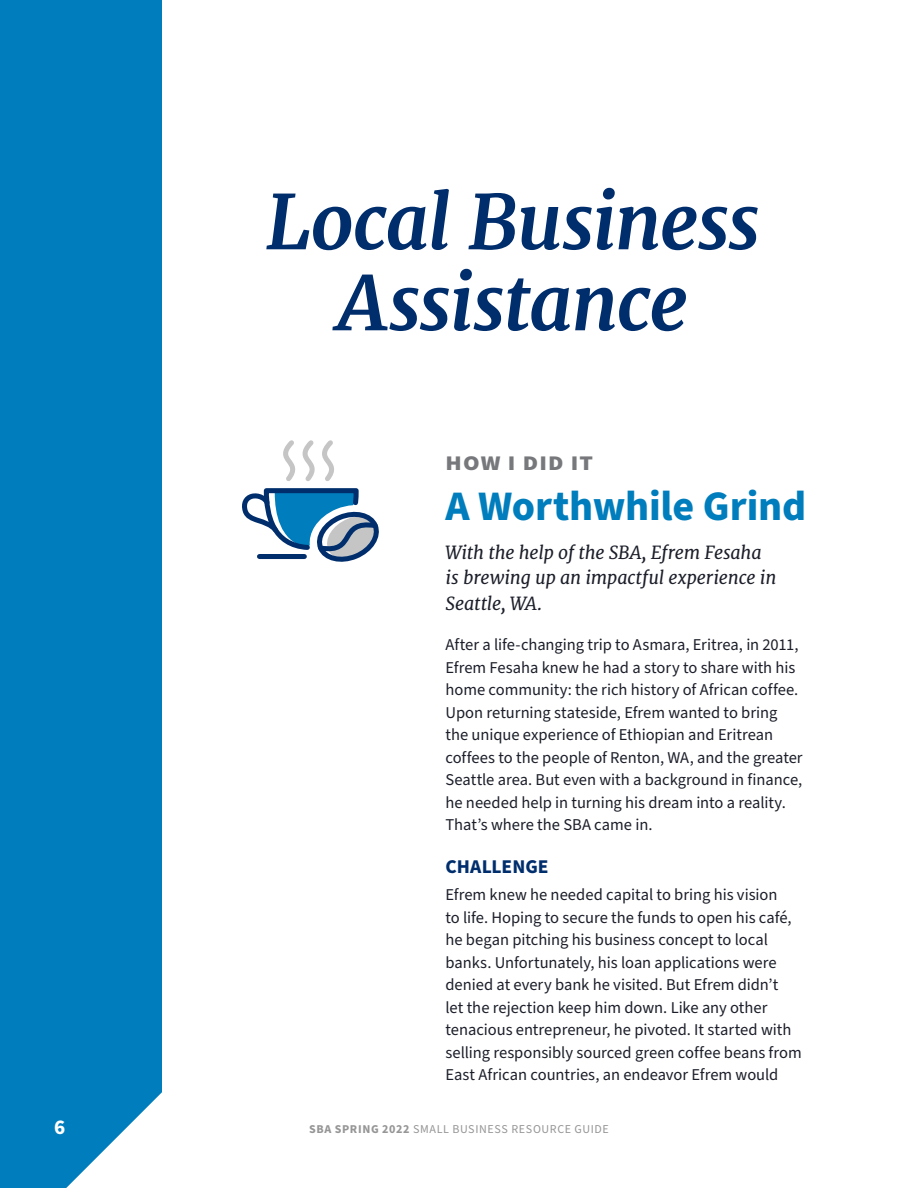
<style>
.page{position:relative;width:918px;height:1188px;background:#fff}
.page>*{position:absolute;margin:0;border:0;box-sizing:border-box;transform-origin:0 0}
.t1{font:italic 700 75px/81px "Merriweather";letter-spacing:-.02em;color:#002e6d;text-align:center}
.t2{font:700 42px "Source Sans Pro";letter-spacing:-.005em;color:#007dbc}
.t3{font:700 21px "Source Sans Pro";color:#fff}
.t4{font:900 20.85px "Source Sans Pro";letter-spacing:.05em;color:#77787b;scale:1.15 1}
.t5{font:700 19.5px "Source Sans Pro";color:#002e6d}
.t6{font:italic 18px/25.5px "Merriweather";letter-spacing:-.01em;color:#1c1f2a}
.t7{font:16.5px/22.5px "Source Sans Pro";letter-spacing:-.005em;color:#1c1f2a}
.t8{font:12px "Source Sans Pro";letter-spacing:.05em;color:#969696}
.s1{font-weight:700}
</style>
<div class="page">
<div style="left:0;top:0;width:162px;height:1188px;background:#007dbc"></div>
<svg style="left:66px;top:1092px;width:96px;height:96px"></svg>
<svg style="left:242px;top:440px;width:137px;height:122px"></svg>
<h2 class="t1" style="left:266px;top:182px;width:495px">Local Business<br>Assistance</h2>
<h3 class="t4" style="left:446px;top:449px;width:130px">HOW I DID IT</h3>
<h3 class="t2" style="left:446px;top:477px;width:362px">A Worthwhile Grind</h3>
<h4 class="t6" style="left:446px;top:540px;width:332px">With the help of the SBA, Efrem Fesaha is brewing up an impactful experience in<br>Seattle, WA.</h4>
<p class="t7" style="left:446px;top:634px;width:359px">After a life-changing trip to Asmara, Eritrea, in 2011, Efrem Fesaha knew he had a story to share with his home community: the rich history of African coffee.<br>Upon returning stateside, Efrem wanted to bring the unique experience of Ethiopian and Eritrean coffees to the people of Renton, WA, and the greater Seattle area. But even with a background in finance, he needed help in turning his dream into a reality.<br>That’s where the SBA came in.</p>
<h4 class="t5" style="left:446px;top:853px;width:105px">CHALLENGE</h4>
<p class="t7" style="left:446px;top:884px;width:358px">Efrem knew he needed capital to bring his vision<br>to life. Hoping to secure the funds to open his café, he began pitching his business concept to local banks. Unfortunately, his loan applications were denied at every bank he visited. But Efrem didn’t<br>let the rejection keep him down. Like any other tenacious entrepreneur, he pivoted. It started with selling responsibly sourced green coffee beans from East African countries, an endeavor Efrem would</p>
<p class="t3" style="left:54px;top:1113px;width:13px">6</p>
<p class="t8" style="left:309px;top:1121px;width:301px"><span class="s1">SBA SPRING 2022</span> SMALL BUSINESS RESOURCE GUIDE</p>
</div>
